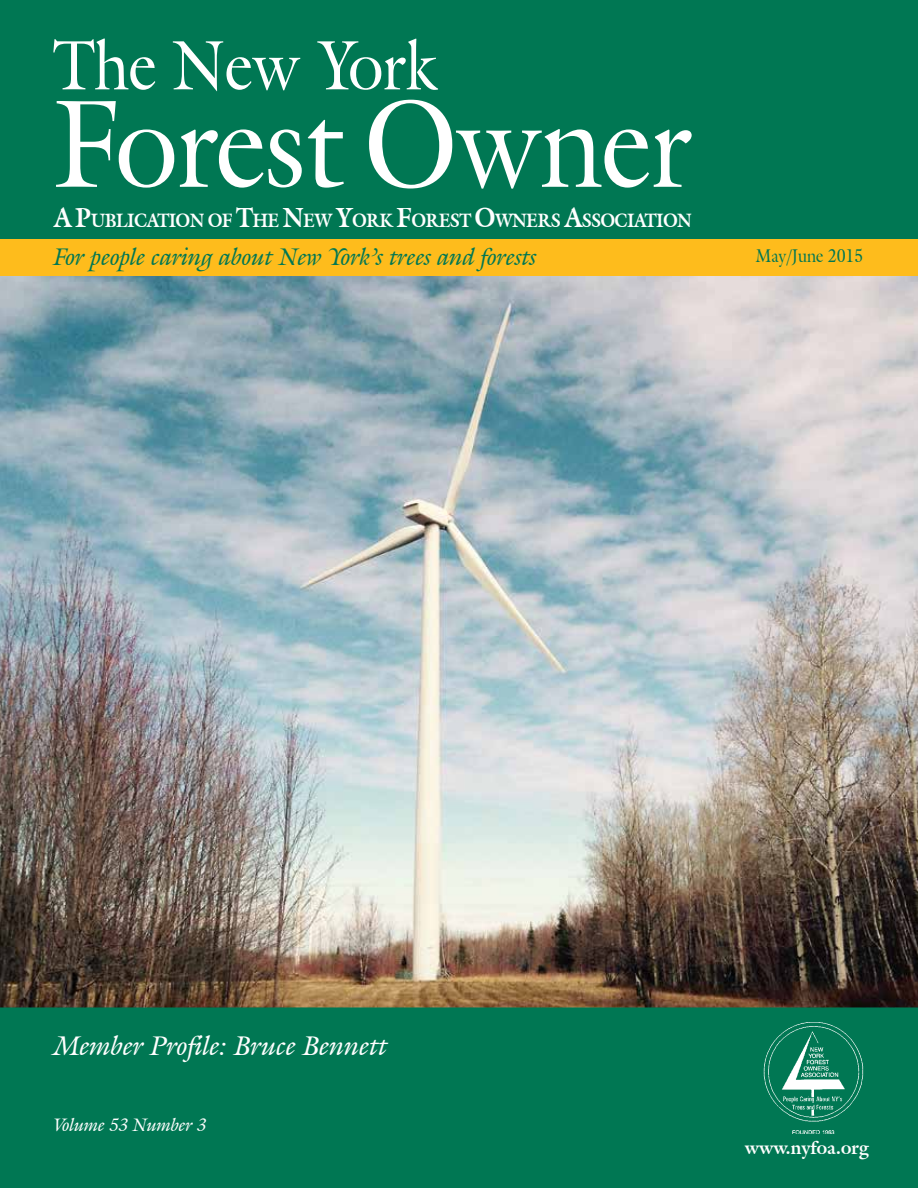
<style>
.page{position:relative;width:918px;height:1188px;background:#fff}
.page>*{position:absolute;margin:0;border:0;box-sizing:border-box;transform-origin:0 0}
.t1{font:123px "Galliard IT Cby BT";color:#fff;scale:.9 1}
.t2{font:69px "Galliard IT Cby BT";color:#fff;scale:.9 1}
.t3{font:italic 27px "Galliard IT Cby BT";color:#fff}
.t4{font:italic 24px "Galliard IT Cby BT";color:#007753}
.t5{font:700 18.9px "Galliard IT Cby BT";letter-spacing:-.045em;color:#fff;scale:.9 1}
.t6{font:italic 18px "Galliard IT Cby BT";color:#fff}
.t7{font:700 18px "Galliard IT Cby BT";color:#fff}
.t8{font:18px "Galliard IT Cby BT";color:#007753;scale:.9 1}
.s1{font-size:27px}
</style>
<div class="page">
<img style="left:0;top:275px;width:918px;height:732px">
<div style="left:0;top:0;width:918px;height:239px;background:#007753"></div>
<div style="left:0;top:239px;width:918px;height:36px;background:#febc1c"></div>
<div style="left:0;top:1007px;width:918px;height:181px;background:#007753"></div>
<img style="left:764px;top:1022px;width:100px;height:112px">
<h2 class="t2" style="left:53px;top:20px;width:428px">The New York</h2>
<h1 class="t1" style="left:53px;top:64px;width:711px">Forest Owner</h1>
<p class="t5" style="left:53px;top:208px;width:711px"><span class="s1">A P</span>UBLICATION OF <span class="s1">T</span>HE <span class="s1">N</span>EW <span class="s1">Y</span>ORK <span class="s1">F</span>OREST <span class="s1">O</span>WNERS <span class="s1">A</span>SSOCIATION</p>
<p class="t4" style="left:54px;top:241px;width:484px">For people caring about New York’s trees and forests</p>
<p class="t8" style="left:756px;top:244px;width:121px">May/June 2015</p>
<h3 class="t3" style="left:54px;top:1027px;width:335px">Member Profile: Bruce Bennett</h3>
<p class="t6" style="left:53px;top:1113px;width:155px">Volume 53 Number 3</p>
<p class="t7" style="left:745px;top:1136px;width:126px">www.nyfoa.org</p>
</div>
